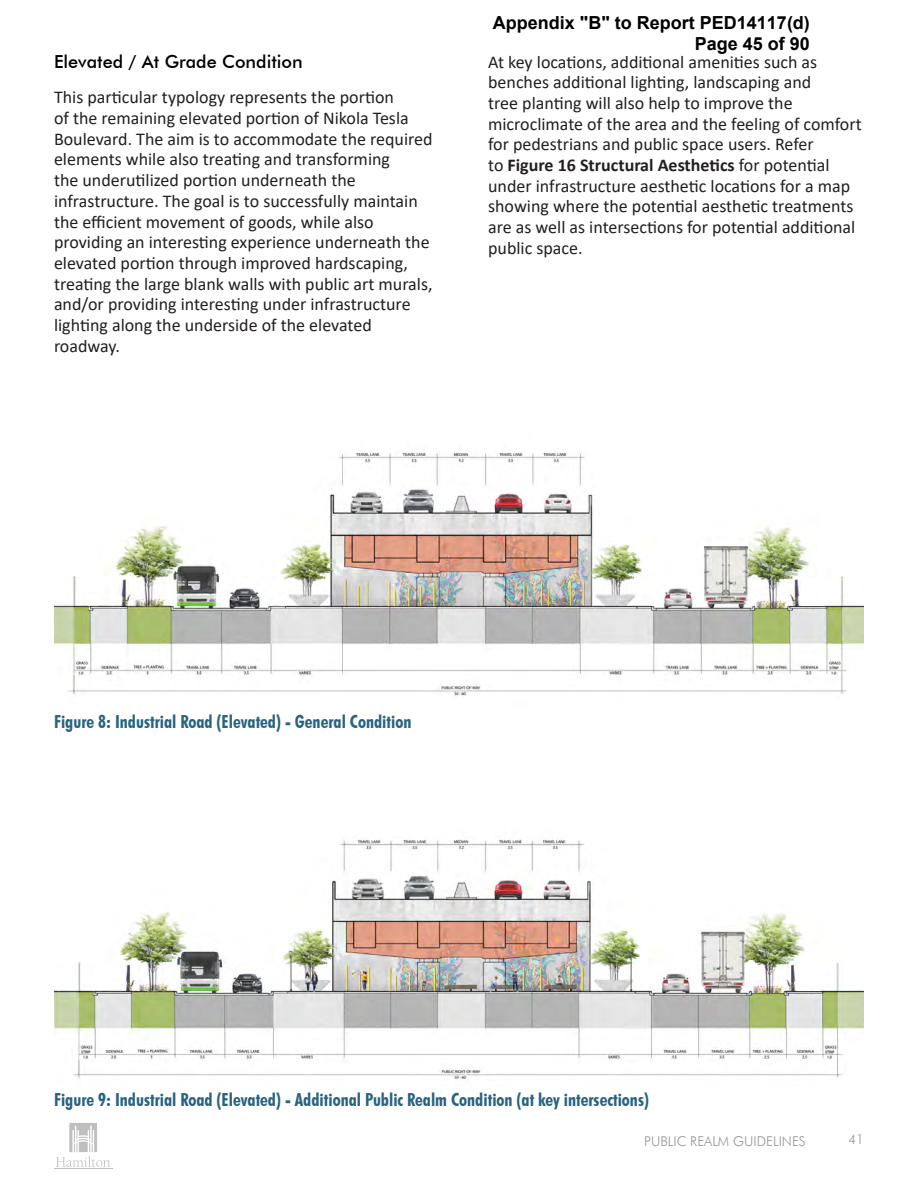
<style>
.page{position:relative;width:918px;height:1188px;background:#fff}
.page>*{position:absolute;margin:0;border:0;box-sizing:border-box;transform-origin:0 0}
.List_Paragraph{font:18px/20.7px "Calibri";color:#231f20}
.t1{font:700 condensed 18px "Futura BT";color:#286380}
.t2{font:700 18px/21.6px "Arial";color:#000;text-align:right}
.Heading_3{font:500 18px "Futura BT";color:#000}
.t3{font:300 13.5px "Futura BT";color:#939598}
.s1{font-weight:700}
</style>
<div class="page">
<hr style="left:54px;top:1169px;width:58px;height:1px;background:#bfbfbf">
<svg style="left:56px;top:1123px;width:54px;height:44px"></svg>
<img style="left:54px;top:839px;width:810px;height:240px">
<img style="left:54px;top:452px;width:810px;height:244px">
<div style="left:802px;top:578px;width:22px;height:27px;background:#fff"></div>
<div style="left:798px;top:963px;width:22px;height:27px;background:#fff"></div>
<p class="Heading_3" style="left:54px;top:50px;width:250px">Elevated / At Grade Condition</p>
<p class="List_Paragraph" style="left:54px;top:87px;width:380px">This particular typology represents the portion<br>of the remaining elevated portion of Nikola Tesla Boulevard. The aim is to accommodate the required elements while also treating and transforming<br>the underutilized portion underneath the infrastructure. The goal is to successfully maintain the efficient movement of goods, while also providing an interesting experience underneath the elevated portion through improved hardscaping, treating the large blank walls with public art murals, and/or providing interesting under infrastructure lighting along the underside of the elevated roadway.</p>
<p class="t2" style="left:493px;top:12px;width:319px">Appendix "B" to Report PED14117(d)<br>Page 45 of 90</p>
<p class="List_Paragraph" style="left:488px;top:51px;width:375px">At key locations, additional amenities such as benches additional lighting, landscaping and<br>tree planting will also help to improve the microclimate of the area and the feeling of comfort for pedestrians and public space users. Refer<br>to <span class="s1">Figure 16 Structural Aesthetics</span> for potential under infrastructure aesthetic locations for a map showing where the potential aesthetic treatments are as well as intersections for potential additional public space.</p>
<p class="t1" style="left:54px;top:711px;width:359px">Figure 8: Industrial Road (Elevated) - General Condition</p>
<p class="t1" style="left:54px;top:1089px;width:597px">Figure 9: Industrial Road (Elevated) - Additional Public Realm Condition (at key intersections)</p>
<p class="t3" style="left:644px;top:1133px;width:163px">PUBLIC REALM GUIDELINES</p>
<p class="t3" style="left:848px;top:1131px;width:17px">41</p>
</div>
